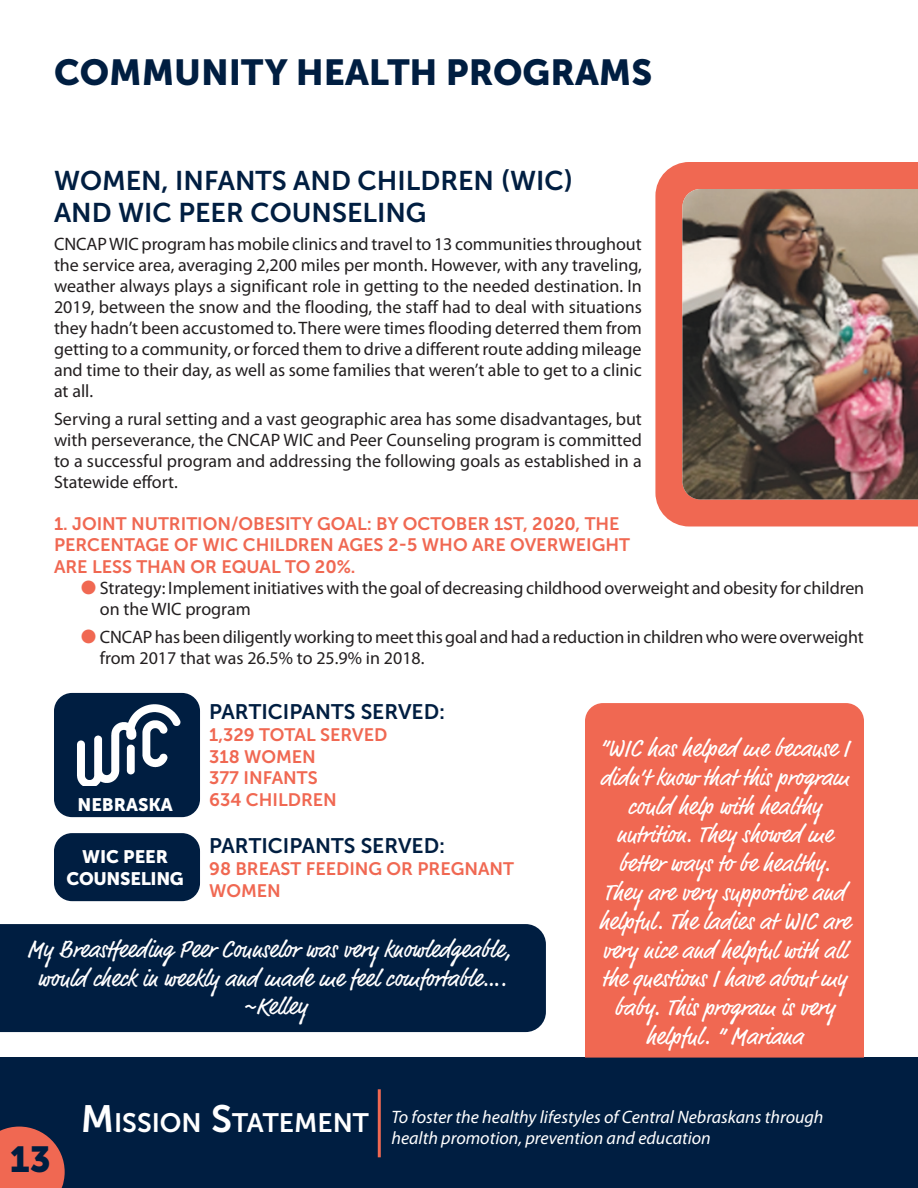
<style>
.page{position:relative;width:918px;height:1188px;background:#fff}
.page>*{position:absolute;margin:0;border:0;box-sizing:border-box;transform-origin:0 0}
.Headline{font:36px "Museo Sans 900";color:#001e41}
.Sub_Heads_2{font:27px/32.4px "Museo Sans 700";color:#001e41}
.t1{font:26.55px "Museo Sans 700";color:#fff}
.Pull_Quote{font:24px/28.8px "Market Pro";color:#fff;text-align:center}
.Sub_Heads{font:21px "Museo Sans 700";color:#001e41}
.Body_text{font:18px/21px "Myriad Pro";letter-spacing:-.005em;color:#231f20;text-align:justify}
.Sub_Heads_3{font:18px/21.6px "Museo Sans 700";color:#f06852}
.Mission_Statements{font:italic 18px/21.6px "Myriad Pro";color:#fff}
.Sub_Heads-2{font:18px/21.6px "Museo Sans 700";color:#f06852}
.Headline-2{font:18px/21.6px "Museo Sans 900";color:#fff;text-align:center}
.s1{color:#f06852}
.s2{font-size:37.95px}
</style>
<div class="page">
<div style="left:0;top:1057px;width:918px;height:131px;background:#001e41"></div>
<svg style="left:0;top:1127px;width:65px;height:61px;background:#d25e4f"></svg>
<hr style="left:378px;top:1089px;width:3px;height:68px;background:#f06852">
<div style="left:585px;top:703px;width:279px;height:355px;background:#f06852"></div>
<div style="left:54px;top:693px;width:146px;height:124px;background:#001e41;border-radius:18px"></div>
<img style="left:77px;top:704px;width:104px;height:81px">
<div style="left:54px;top:833px;width:146px;height:68px;background:#001e41;border-radius:18px"></div>
<div style="left:0;top:924px;width:546px;height:108px;background:#001e41"></div>
<div style="left:655px;top:162px;width:263px;height:364px;background:#f06852"></div>
<img style="left:682px;top:189px;width:236px;height:311px">
<p class="Headline" style="left:54px;top:52px;width:600px">COMMUNITY HEALTH PROGRAMS</p>
<p class="Sub_Heads_2" style="left:54px;top:164px;width:521px">WOMEN, INFANTS AND CHILDREN (WIC)<br>AND WIC PEER COUNSELING</p>
<p class="Body_text" style="left:54px;top:233px;width:589px">CNCAP WIC program has mobile clinics and travel to 13 communities throughout the service area, averaging 2,200 miles per month. However, with any traveling, weather always plays a significant role in getting to the needed destination. In 2019, between the snow and the flooding, the staff had to deal with situations they hadn’t been accustomed to. There were times flooding deterred them from getting to a community, or forced them to drive a different route adding mileage and time to their day, as well as some families that weren’t able to get to a clinic at all.</p>
<p class="Body_text" style="left:54px;top:408px;width:589px">Serving a rural setting and a vast geographic area has some disadvantages, but with perseverance, the CNCAP WIC and Peer Counseling program is committed to a successful program and addressing the following goals as established in a Statewide effort.</p>
<p class="Sub_Heads_3" style="left:54px;top:513px;width:577px">1. JOINT NUTRITION/OBESITY GOAL: BY OCTOBER 1ST, 2020, THE<br>PERCENTAGE OF WIC CHILDREN AGES 2-5 WHO ARE OVERWEIGHT<br>ARE LESS THAN OR EQUAL TO 20%.</p>
<p class="Body_text" style="left:100px;top:577px;width:766px;text-indent:-19px"><span class="s1">●</span> Strategy: Implement initiatives with the goal of decreasing childhood overweight and obesity for children on the WIC program</p>
<p class="Body_text" style="left:100px;top:626px;width:765px;text-indent:-19px"><span class="s1">●</span> CNCAP has been diligently working to meet this goal and had a reduction in children who were overweight from 2017 that was 26.5% to 25.9% in 2018.</p>
<p class="Sub_Heads" style="left:209px;top:700px;width:238px">PARTICIPANTS SERVED:</p>
<p class="Sub_Heads-2" style="left:209px;top:724px;width:180px">1,329 TOTAL SERVED<br>318 WOMEN<br>377 INFANTS</p>
<p class="Headline-2" style="left:77px;top:793px;width:97px">NEBRASKA</p>
<p class="Sub_Heads-2" style="left:209px;top:789px;width:129px">634 CHILDREN</p>
<p class="Sub_Heads" style="left:209px;top:834px;width:238px">PARTICIPANTS SERVED:</p>
<p class="Sub_Heads-2" style="left:209px;top:858px;width:306px">98 BREAST FEEDING OR PREGNANT<br>WOMEN</p>
<p class="Headline-2" style="left:66px;top:846px;width:119px">WIC PEER<br>COUNSELING</p>
<p class="Pull_Quote" style="left:27px;top:936px;width:486px">My Breastfeeding Peer Counselor was very knowledgeable, would check in weekly and made me feel comfortable…. ~Kelley</p>
<p class="Pull_Quote" style="left:599px;top:735px;width:253px">“WIC has helped me because I didn’t know that this program could help with healthy nutrition. They showed me better ways to be healthy.<br>They are very supportive and helpful. The ladies at WIC are very nice and helpful with all the questions I have about my baby. This program is very helpful. “ Mariana</p>
<p class="Headline" style="left:10px;top:1139px;width:43px">13</p>
<h3 class="t1" style="left:81px;top:1108px;width:290px"><span class="s2">M</span>ISSION <span class="s2">S</span>TATEMENT</h3>
<p class="Mission_Statements" style="left:392px;top:1105px;width:434px">To foster the healthy lifestyles of Central Nebraskans through health promotion, prevention and education</p>
</div>
